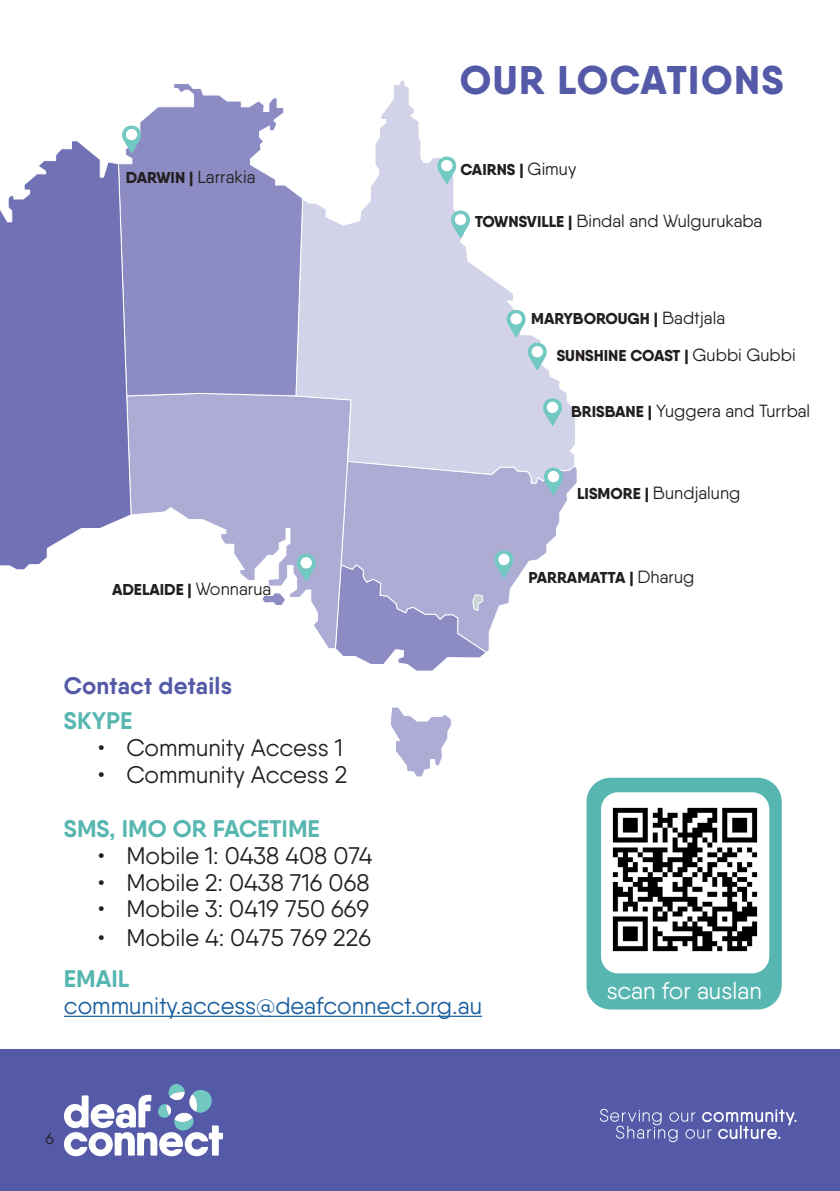
<style>
.page{position:relative;width:840px;height:1191px;background:#fff}
.page>*{position:absolute;margin:0;border:0;box-sizing:border-box;transform-origin:0 0}
.Head1{font:800 40px "Qanelas Soft";letter-spacing:.04em;color:#545aa7}
.t1{font:24px "Qanelas Soft";color:#231f20}
.Body_Copy{font:24px "Qanelas Soft";color:#175d9e}
.Body_Copy-2{font:700 24px "Qanelas Soft";color:#58b6b1}
.Head4{font:700 24px "Qanelas Soft";letter-spacing:.01em;color:#545aa7}
.Body_Copy-3{font:24px "Qanelas Soft";color:#fff}
.t2{font:17.6px "Qanelas Soft";color:#231f20}
.t3{font:16px "Qanelas Soft";color:#231f20}
.t4{font:800 15.8px "Qanelas Soft";color:#231f20}
.s1{font-weight:800;font-size:15.8px}
.s2{font-weight:400;font-size:17.6px}
</style>
<div class="page">
<div style="left:0;top:1049px;width:839px;height:142px;background:#545aa7"></div>
<svg style="left:64px;top:1084px;width:159px;height:72px"></svg>
<svg style="left:600px;top:1108px;width:196px;height:34px"></svg>
<hr style="left:64px;top:1015px;width:418px;height:2px;background:#175d9e">
<div style="left:586px;top:777px;width:195px;height:232px;background:#58b6b1;border-radius:24px"></div>
<div style="left:600px;top:792px;width:168px;height:181px;background:#fff;border-radius:17px"></div>
<img style="left:612px;top:807px;width:146px;height:145px">
<svg style="left:390px;top:707px;width:61px;height:70px"></svg>
<svg style="left:352px;top:468px;width:225px;height:183px"></svg>
<svg style="left:132px;top:397px;width:220px;height:252px"></svg>
<svg style="left:260px;top:591px;width:26px;height:15px"></svg>
<svg style="left:295px;top:80px;width:281px;height:404px"></svg>
<svg style="left:129px;top:83px;width:174px;height:314px;background:#9d9ccb"></svg>
<svg style="left:0;top:141px;width:132px;height:429px;background:#8585bf"></svg>
<svg style="left:334px;top:564px;width:153px;height:107px;background:#a8a6d1"></svg>
<svg style="left:296px;top:554px;width:19px;height:27px"></svg>
<div style="left:300px;top:557px;width:12px;height:11px;background:#fff;border-radius:50%"></div>
<svg style="left:494px;top:550px;width:19px;height:28px"></svg>
<div style="left:498px;top:554px;width:11px;height:11px;background:#fff;border-radius:50%"></div>
<svg style="left:543px;top:467px;width:19px;height:28px"></svg>
<div style="left:547px;top:471px;width:11px;height:11px;background:#fff;border-radius:50%"></div>
<svg style="left:542px;top:398px;width:19px;height:28px"></svg>
<div style="left:546px;top:402px;width:12px;height:11px;background:#fff;border-radius:50%"></div>
<svg style="left:506px;top:310px;width:40px;height:60px"></svg>
<div style="left:510px;top:313px;width:11px;height:11px;background:#fff;border-radius:50%"></div>
<svg style="left:451px;top:210px;width:18px;height:28px"></svg>
<div style="left:454px;top:214px;width:12px;height:11px;background:#fff;border-radius:50%"></div>
<svg style="left:437px;top:157px;width:19px;height:27px"></svg>
<div style="left:441px;top:160px;width:11px;height:11px;background:#fff;border-radius:50%"></div>
<svg style="left:122px;top:126px;width:19px;height:27px"></svg>
<div style="left:126px;top:129px;width:11px;height:11px;background:#fff;border-radius:50%"></div>
<p class="t2" style="left:126px;top:166px;width:131px"><span class="s1">DARWIN |</span> Larrakia</p>
<p class="t4" style="left:112px;top:580px;width:161px">ADELAIDE | <span class="s2">Wonnarua</span></p>
<p class="Head1" style="left:459px;top:55px;width:325px">OUR LOCATIONS</p>
<p class="t4" style="left:460px;top:160px;width:117px">CAIRNS | <span class="s2">Gimuy</span></p>
<p class="t2" style="left:475px;top:210px;width:288px"><span class="s1">TOWNSVILLE |</span> Bindal and Wulgurukaba</p>
<p class="t4" style="left:531px;top:309px;width:195px">MARYBOROUGH | <span class="s2">Badtjala</span></p>
<p class="t4" style="left:556px;top:346px;width:240px">SUNSHINE COAST | <span class="s2">Gubbi Gubbi</span></p>
<p class="t2" style="left:570px;top:400px;width:240px"><span class="s1">BRISBANE |</span> Yuggera and Turrbal</p>
<p class="t2" style="left:577px;top:482px;width:165px"><span class="s1">LISMORE |</span> Bundjalung</p>
<p class="t4" style="left:528px;top:567px;width:167px">PARRAMATTA | <span class="s2">Dharug</span></p>
<p class="Head4" style="left:64px;top:670px;width:170px">Contact details</p>
<p class="Body_Copy-2" style="left:64px;top:706px;width:70px">SKYPE</p>
<p class="t1" style="left:98px;top:733px;width:246px">• Community Access 1</p>
<p class="t1" style="left:98px;top:760px;width:251px">• Community Access 2</p>
<p class="Body_Copy-2" style="left:64px;top:813px;width:257px">SMS, IMO OR FACETIME</p>
<p class="t1" style="left:98px;top:840px;width:276px">• Mobile 1: 0438 408 074</p>
<p class="t1" style="left:98px;top:867px;width:273px">• Mobile 2: 0438 716 068</p>
<p class="t1" style="left:98px;top:894px;width:273px">• Mobile 3: 0419 750 669</p>
<p class="t1" style="left:98px;top:923px;width:274px">• Mobile 4: 0475 769 226</p>
<p class="Body_Copy-2" style="left:64px;top:963px;width:67px">EMAIL</p>
<p class="Body_Copy" style="left:64px;top:990px;width:419px">community.access@deafconnect.org.au</p>
<p class="Body_Copy-3" style="left:606px;top:975px;width:156px">scan for auslan</p>
<p class="t3" style="left:45px;top:1128px;width:10px">6</p>
</div>
